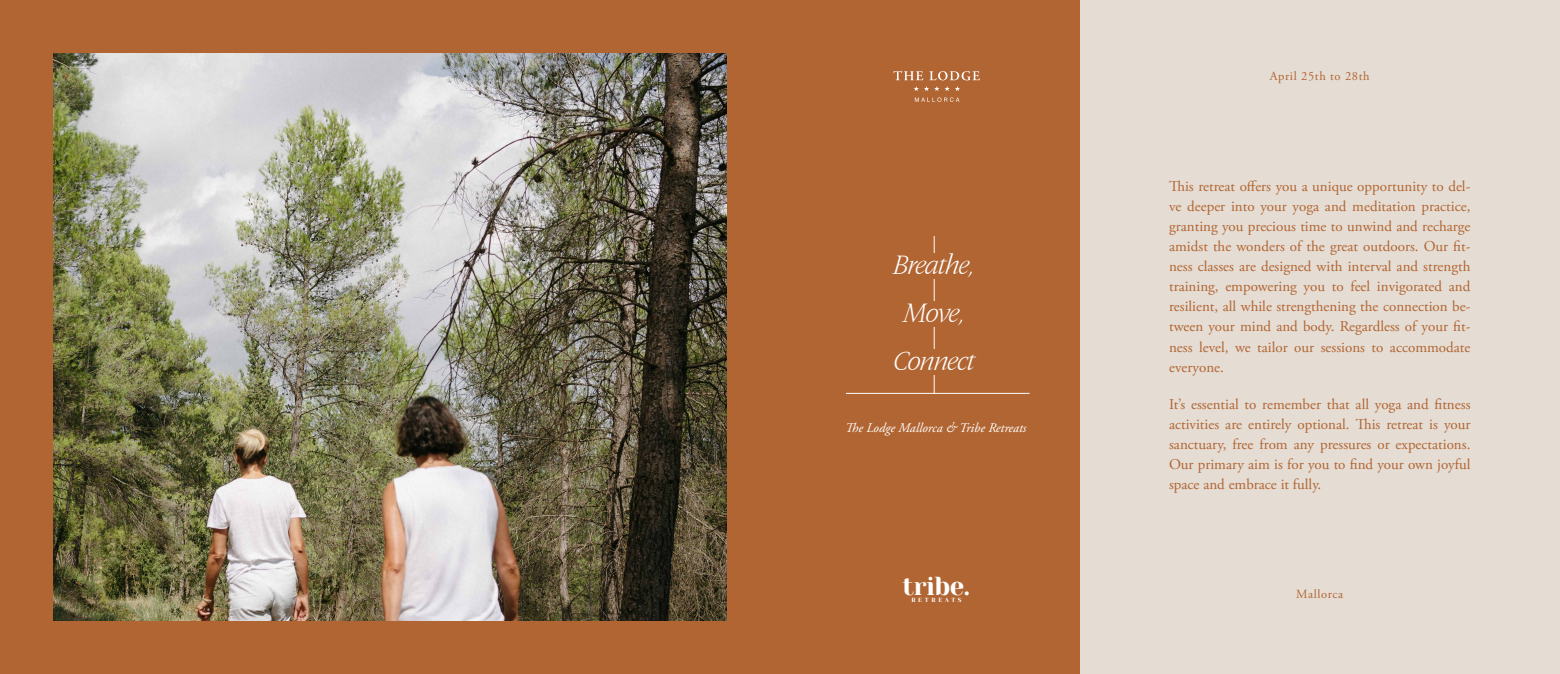
<style>
.page{position:relative;width:1560px;height:674px;background:#fff}
.page>*{position:absolute;margin:0;border:0;box-sizing:border-box;transform-origin:0 0}
.t1{font:italic 300 26.62px/48px "Nikola";letter-spacing:-.04em;color:#fff;text-align:center}
.t2{font:25.88px "Yeseva One";letter-spacing:-.02em;color:#fff}
.t3{font:15px/20px "Adobe Garamond Pro";color:#b16532;text-align:justify}
.t4{font:italic 13.38px "Adobe Garamond Pro";color:#fff}
.t5{font:12.5px "Adobe Garamond Pro";letter-spacing:.05em;color:#b16532}
.t6{font:6px "Yeseva One";letter-spacing:.45em;color:#fff}
</style>
<div class="page">
<div style="left:1079px;top:0;width:480px;height:673px;background:#e5dcd3"></div>
<div style="left:0;top:0;width:1079px;height:673px;background:#b16532"></div>
<img style="left:53px;top:53px;width:673px;height:567px">
<svg style="left:914px;top:97px;width:45px;height:5px"></svg>
<svg style="left:914px;top:86px;width:46px;height:5px"></svg>
<svg style="left:893px;top:71px;width:30px;height:9px"></svg>
<svg style="left:929px;top:71px;width:50px;height:9px"></svg>
<hr style="left:933px;top:236px;width:1px;height:157px;background:#fff">
<div style="left:863px;top:253px;width:141px;height:26px;background:#b16532"></div>
<div style="left:863px;top:301px;width:141px;height:25px;background:#b16532"></div>
<div style="left:863px;top:349px;width:141px;height:26px;background:#b16532"></div>
<hr style="left:845px;top:393px;width:184px;height:1px;background:#fff">
<h1 class="t1" style="left:893px;top:239px;width:84px">Breathe,<br>Move,<br>Connect</h1>
<p class="t4" style="left:845px;top:420px;width:183px">The Lodge Mallorca &amp; Tribe Retreats</p>
<h2 class="t2" style="left:902px;top:566px;width:69px">tribe.</h2>
<p class="t6" style="left:911px;top:594px;width:52px">RETREATS</p>
<p class="t5" style="left:1269px;top:68px;width:101px">April 25th to 28th</p>
<p class="t3" style="left:1168px;top:177px;width:303px">This retreat offers you a unique opportunity to del&shy;ve deeper into your yoga and meditation practice, granting you precious time to unwind and recharge amidst the wonders of the great outdoors. Our fit&shy;ness classes are designed with interval and strength training, empowering you to feel invigorated and resilient, all while strengthening the connection be&shy;tween your mind and body. Regardless of your fit&shy;ness level, we tailor our sessions to accommodate everyone.</p>
<p class="t3" style="left:1168px;top:395px;width:303px">It’s essential to remember that all yoga and fitness activities are entirely optional. This retreat is your sanctuary, free from any pressures or expectations.<br>Our primary aim is for you to find your own joyful space and embrace it fully.</p>
<p class="t5" style="left:1295px;top:586px;width:49px">Mallorca</p>
</div>
